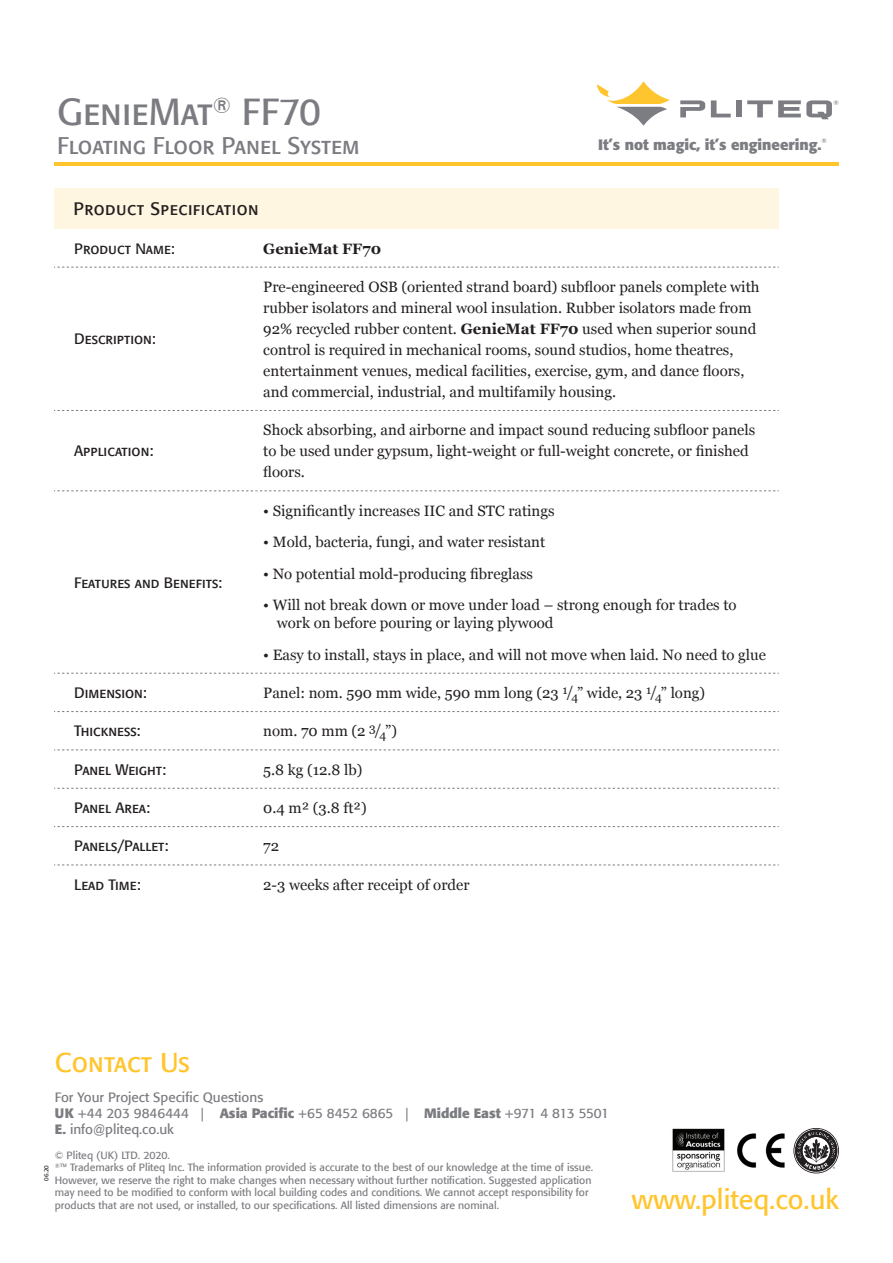
<style>
.page{position:relative;width:893px;height:1263px;background:#fff}
.page>*{position:absolute;margin:0;border:0;box-sizing:border-box;transform-origin:0 0}
.t1{font:37.5px "Formata Regular SC";color:#7b7c81}
.t2{font:27px "Formata";color:#ffc52d}
.t3{font:27px "Formata Regular SC";color:#ffc52d}
.t4{font:24px "Formata Regular SC";color:#7b7c81}
.t5{font:18px "Formata Regular SC";letter-spacing:.025em;color:#231f20}
.t6{font:15px/21px "Georgia";color:#231f20}
.t7{font:15px "Formata Regular SC";color:#231f20}
.t8{font:700 15px "Formata";color:#7c7d82}
.t9{font:700 15px "Georgia";color:#231f20}
.t10{font:13.5px/16.2px "Formata";color:#7b7c81}
.t11{font:10.5px/12.6px "Formata";color:#7b7c81}
.t12{font:6.6px "Formata";color:#7c7d82}
.t13{font:6.6px "Formata";color:#7c7c81}
.t14{font:6.15px "Formata";color:#231f20}
.s1{font-family:"Formata"}
.s2{font-weight:700}
</style>
<div class="page">
<svg style="left:680px;top:100px;width:25px;height:17px"></svg>
<svg style="left:711px;top:100px;width:20px;height:17px"></svg>
<div style="left:736px;top:100px;width:6px;height:17px;background:#7c7d82"></div>
<svg style="left:747px;top:100px;width:85px;height:19px"></svg>
<svg style="left:597px;top:81px;width:73px;height:45px"></svg>
<hr style="left:54px;top:162px;width:785px;height:4px;background:#ffc52d">
<svg style="left:793px;top:1128px;width:46px;height:45px"></svg>
<img style="left:672px;top:1128px;width:53px;height:44px">
<img style="left:737px;top:1133px;width:48px;height:34px">
<div style="left:54px;top:188px;width:725px;height:41px;background:#fef6e0"></div>
<svg style="left:54px;top:267px;width:725px;height:1px"></svg>
<svg style="left:54px;top:410px;width:725px;height:1px"></svg>
<svg style="left:54px;top:491px;width:725px;height:1px"></svg>
<svg style="left:54px;top:673px;width:725px;height:1px"></svg>
<svg style="left:54px;top:711px;width:725px;height:1px"></svg>
<svg style="left:54px;top:750px;width:725px;height:1px"></svg>
<svg style="left:54px;top:788px;width:725px;height:1px"></svg>
<svg style="left:54px;top:826px;width:725px;height:1px"></svg>
<svg style="left:54px;top:865px;width:725px;height:1px"></svg>
<h1 class="t1" style="left:57px;top:89px;width:265px">GenieMat<sup>®</sup> FF<span class="s1">70</span></h1>
<h3 class="t4" style="left:57px;top:131px;width:304px">Floating Floor Panel System</h3>
<p class="t8" style="left:598px;top:135px;width:225px">It’s not magic, it’s engineering.</p>
<p class="t12" style="left:822px;top:137px;width:7px">®</p>
<p class="t13" style="left:833px;top:99px;width:7px">®</p>
<p class="t5" style="left:74px;top:198px;width:187px">Product Specification</p>
<p class="t7" style="left:74px;top:239px;width:102px">Product Name:</p>
<p class="t9" style="left:263px;top:237px;width:119px">GenieMat FF70</p>
<p class="t7" style="left:74px;top:330px;width:83px">Description:</p>
<p class="t7" style="left:74px;top:442px;width:81px">Application:</p>
<p class="t7" style="left:74px;top:573px;width:150px">Features and Benefits:</p>
<p class="t6" style="left:263px;top:276px;width:498px">Pre-engineered OSB (oriented strand board) subfloor panels complete with rubber isolators and mineral wool insulation. Rubber isolators made from 92% recycled rubber content. <span class="s2">GenieMat FF70</span> used when superior sound control is required in mechanical rooms, sound studios, home theatres, entertainment venues, medical facilities, exercise, gym, and dance floors, and commercial, industrial, and multifamily housing.</p>
<p class="t6" style="left:263px;top:419px;width:493px">Shock absorbing, and airborne and impact sound reducing subfloor panels to be used under gypsum, light-weight or full-weight concrete, or finished floors.</p>
<p class="t6" style="left:263px;top:499px;width:293px">• Significantly increases IIC and STC ratings</p>
<p class="t6" style="left:263px;top:531px;width:284px">• Mold, bacteria, fungi, and water resistant</p>
<p class="t6" style="left:263px;top:562px;width:271px">• No potential mold-producing fibreglass</p>
<p class="t6" style="left:277px;top:595px;width:461px;line-height:18px;text-indent:-14px">• Will not break down or move under load – strong enough for trades to work on before pouring or laying plywood</p>
<p class="t6" style="left:263px;top:643px;width:504px">• Easy to install, stays in place, and will not move when laid. No need to glue</p>
<p class="t7" style="left:74px;top:684px;width:74px">Dimension:</p>
<p class="t6" style="left:263px;top:682px;width:443px">Panel: nom. 590 mm wide, 590 mm long (23 <sup>1</sup>/<sub>4</sub>” wide, 23 <sup>1</sup>/<sub>4</sub>” long)</p>
<p class="t7" style="left:74px;top:722px;width:68px">Thickness:</p>
<p class="t6" style="left:263px;top:720px;width:135px">nom. 70 mm (2 <sup>3</sup>/<sub>4</sub>”)</p>
<p class="t7" style="left:74px;top:760px;width:93px">Panel Weight:</p>
<p class="t6" style="left:263px;top:758px;width:101px">5.8 kg (12.8 lb)</p>
<p class="t7" style="left:74px;top:799px;width:77px">Panel Area:</p>
<p class="t6" style="left:263px;top:797px;width:105px">0.4 m² (3.8 ft²)</p>
<p class="t7" style="left:74px;top:837px;width:96px">Panels/Pallet:</p>
<p class="t6" style="left:263px;top:835px;width:17px">72</p>
<p class="t7" style="left:74px;top:875px;width:68px">Lead Time:</p>
<p class="t6" style="left:263px;top:873px;width:208px">2-3 weeks after receipt of order</p>
<h2 class="t3" style="left:55px;top:1046px;width:137px">Contact Us</h2>
<p class="t10" style="left:55px;top:1089px;width:556px">For Your Project Specific Questions<br><span class="s2">UK</span> +44 203 9846444 | <span class="s2">Asia Pacific</span> +65 8452 6865 | <span class="s2">Middle East</span> +971 4 813 5501<br><span class="s2">E.</span> info@pliteq.co.uk</p>
<p class="t11" style="left:55px;top:1148px;width:540px">© Pliteq (UK) LTD. 2020.<br><sup>®</sup>™ Trademarks of Pliteq Inc. The information provided is accurate to the best of our knowledge at the time of issue.<br>However, we reserve the right to make changes when necessary without further notification. Suggested application may need to be modified to conform with local building codes and conditions. We cannot accept responsibility for products that are not used, or installed, to our specifications. All listed dimensions are nominal.</p>
<p class="t14" style="left:43px;top:1180px;width:17px;rotate:-90deg">06.20</p>
<h2 class="t2" style="left:632px;top:1183px;width:209px">www.pliteq.co.uk</h2>
</div>
